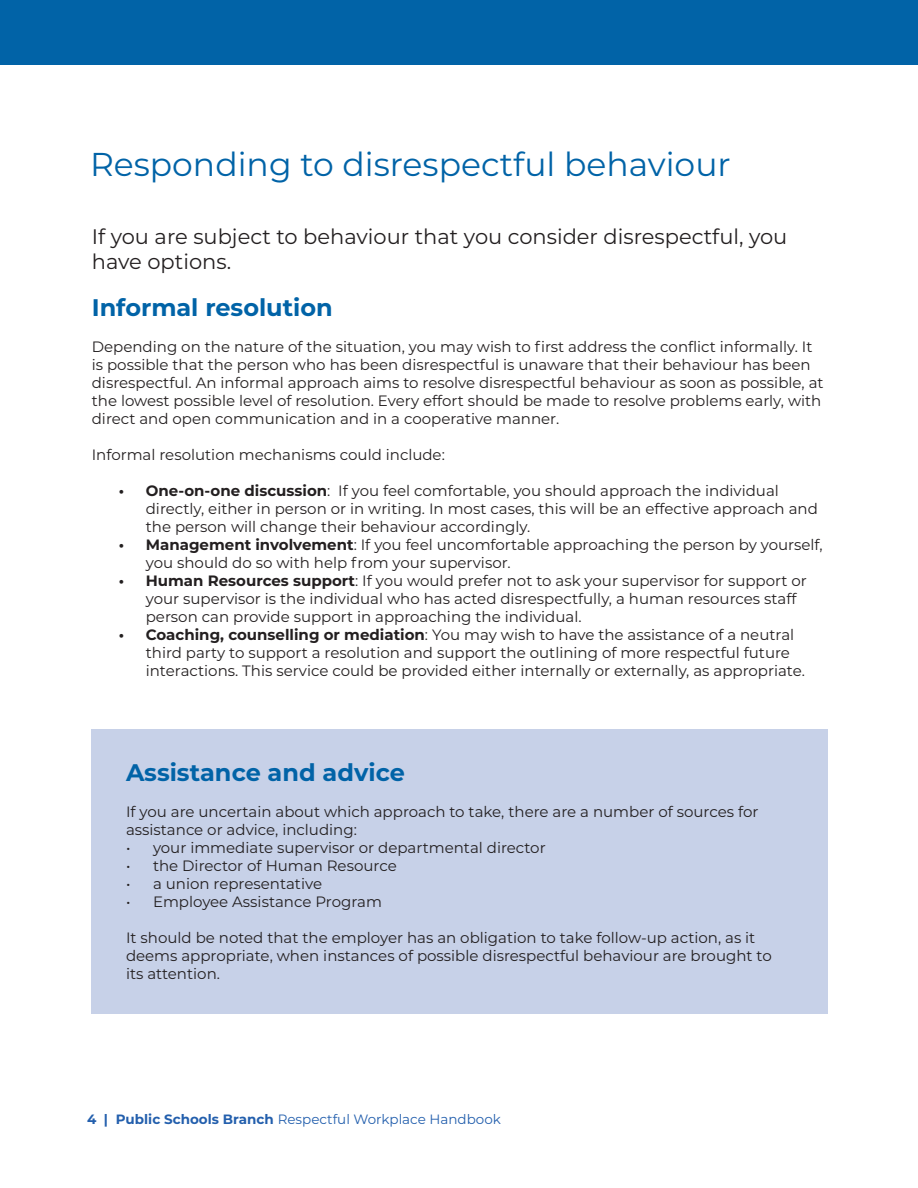
<style>
.page{position:relative;width:918px;height:1188px;background:#fff}
.page>*{position:absolute;margin:0;border:0;box-sizing:border-box;transform-origin:0 0}
.Heading_1{font:33px "Montserrat";color:#0163a7}
.Heading_2{font:700 24px "Montserrat";color:#0163a7}
.Lead_paragraph{font:21px/25.2px "Montserrat";color:#231f20}
.Body_text{font:15px/18px "Montserrat";color:#231f20}
.t1{font:13.5px "Montserrat";color:#235fad}
.s1{font-weight:700}
</style>
<div class="page">
<div style="left:0;top:0;width:918px;height:65px;background:#0163a7"></div>
<div style="left:92px;top:729px;width:736px;height:285px;background:#c7d1e8"></div>
<p class="Heading_1" style="left:90px;top:142px;width:642px">Responding to disrespectful behaviour</p>
<p class="Lead_paragraph" style="left:92px;top:223px;width:697px">If you are subject to behaviour that you consider disrespectful, you have options.</p>
<p class="Heading_2" style="left:92px;top:290px;width:242px">Informal resolution</p>
<p class="Body_text" style="left:92px;top:337px;width:733px">Depending on the nature of the situation, you may wish to first address the conflict informally. It is possible that the person who has been disrespectful is unaware that their behaviour has been disrespectful. An informal approach aims to resolve disrespectful behaviour as soon as possible, at the lowest possible level of resolution. Every effort should be made to resolve problems early, with direct and open communication and in a cooperative manner.</p>
<p class="Body_text" style="left:92px;top:445px;width:355px">Informal resolution mechanisms could include:</p>
<p class="Body_text" style="left:146px;top:481px;width:674px;text-indent:-27px"><span class="s1">• One-on-one discussion</span>: If you feel comfortable, you should approach the individual directly, either in person or in writing. In most cases, this will be an effective approach and the person will change their behaviour accordingly.</p>
<p class="Body_text" style="left:146px;top:535px;width:678px;text-indent:-27px"><span class="s1">• Management involvement</span>: If you feel uncomfortable approaching the person by yourself, you should do so with help from your supervisor.</p>
<p class="Body_text" style="left:146px;top:571px;width:663px;text-indent:-27px"><span class="s1">• Human Resources support</span>: If you would prefer not to ask your supervisor for support or your supervisor is the individual who has acted disrespectfully, a human resources staff person can provide support in approaching the individual.</p>
<p class="Body_text" style="left:146px;top:625px;width:661px;text-indent:-27px"><span class="s1">• Coaching, counselling or mediation</span>: You may wish to have the assistance of a neutral third party to support a resolution and support the outlining of more respectful future interactions. This service could be provided either internally or externally, as appropriate.</p>
<p class="Heading_2" style="left:126px;top:756px;width:280px">Assistance and advice</p>
<p class="Body_text" style="left:126px;top:802px;width:634px">If you are uncertain about which approach to take, there are a number of sources for assistance or advice, including:</p>
<p class="Body_text" style="left:126px;top:838px;width:421px">• your immediate supervisor or departmental director</p>
<p class="Body_text" style="left:126px;top:856px;width:272px">• the Director of Human Resource</p>
<p class="Body_text" style="left:126px;top:874px;width:198px">• a union representative</p>
<p class="Body_text" style="left:126px;top:892px;width:258px">• Employee Assistance Program</p>
<p class="Body_text" style="left:126px;top:928px;width:647px">It should be noted that the employer has an obligation to take follow-up action, as it deems appropriate, when instances of possible disrespectful behaviour are brought to its attention.</p>
<p class="t1" style="left:87px;top:1110px;width:415px"><span class="s1">4 | Public Schools Branch</span> Respectful Workplace Handbook</p>
</div>
